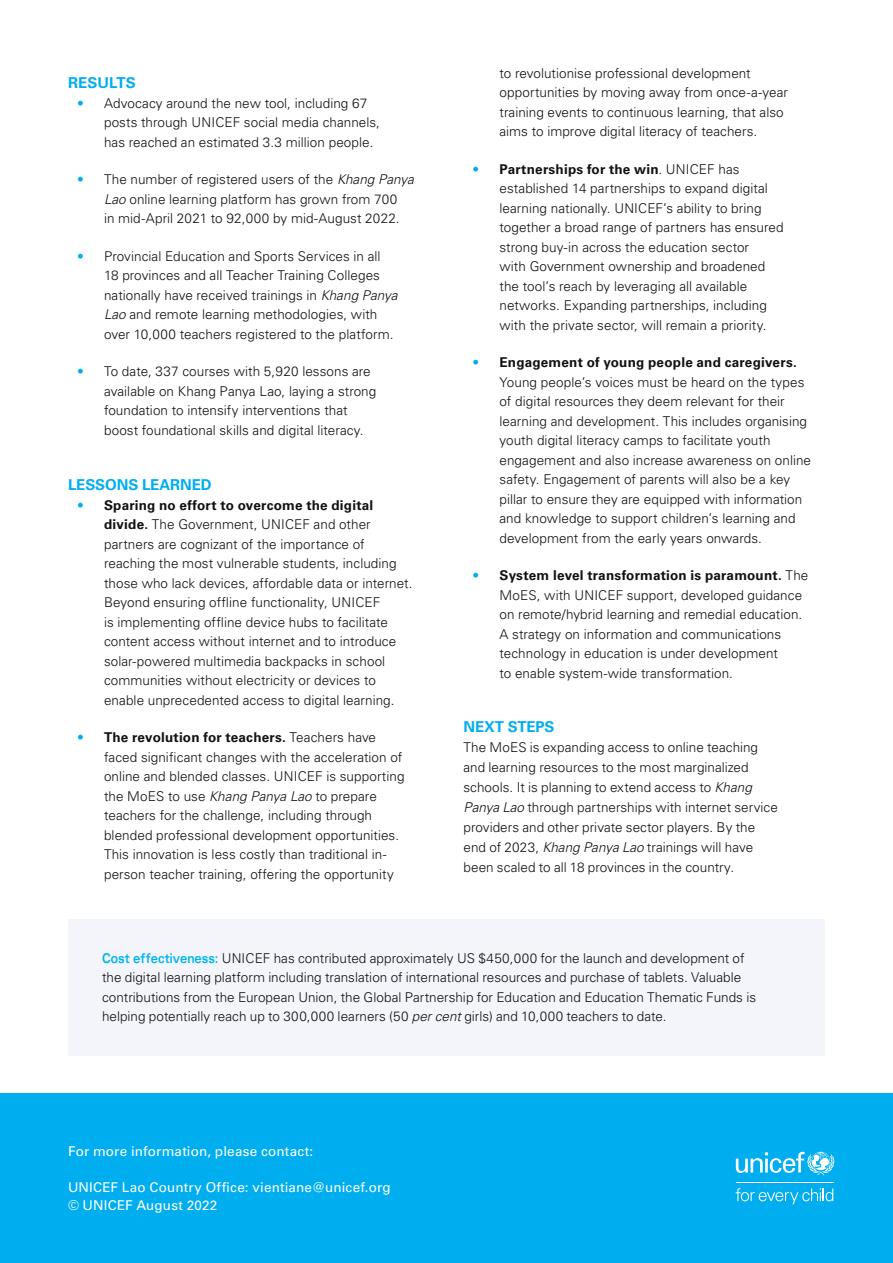
<style>
.page{position:relative;width:893px;height:1263px;background:#fff}
.page>*{position:absolute;margin:0;border:0;box-sizing:border-box;transform-origin:0 0}
.t1{font:700 15px "Univers LT Std";letter-spacing:-.005em;color:#00aeef}
.t2{font:300 13.5px/19.5px "Univers LT Std";letter-spacing:.005em;color:#111013}
.t3{font:13.5px/18px "Univers LT Std";letter-spacing:.015em;color:#fff}
.s1{color:#00aeef}
.s2{font-style:italic}
.s3{font-weight:700}
.s4{font-weight:700;font-stretch:expanded;color:#00b5f0}
</style>
<div class="page">
<div style="left:68px;top:919px;width:757px;height:136px;background:#f4f5fa"></div>
<div style="left:0;top:1093px;width:893px;height:170px;background:#00aeef"></div>
<svg style="left:736px;top:1152px;width:98px;height:23px"></svg>
<hr style="left:736px;top:1182px;width:97px;height:1px;background:#fff">
<svg style="left:736px;top:1188px;width:97px;height:16px"></svg>
<p class="t1" style="left:68px;top:74px;width:69px">RESULTS</p>
<p class="t2" style="left:104px;top:93px;width:277px;text-indent:-27px"><span class="s1">•</span> Advocacy around the new tool, including 67 posts through UNICEF social media channels, has reached an estimated 3.3 million people.</p>
<p class="t2" style="left:104px;top:170px;width:311px;text-indent:-27px"><span class="s1">•</span> The number of registered users of the <span class="s2">Khang Panya<br>Lao</span> online learning platform has grown from 700<br>in mid-April 2021 to 92,000 by mid-August 2022.</p>
<p class="t2" style="left:104px;top:246px;width:295px;text-indent:-27px"><span class="s1">•</span> Provincial Education and Sports Services in all 18 provinces and all Teacher Training Colleges nationally have received trainings in <span class="s2">Khang Panya Lao</span> and remote learning methodologies, with over 10,000 teachers registered to the platform.</p>
<p class="t2" style="left:104px;top:362px;width:274px;text-indent:-27px"><span class="s1">•</span> To date, 337 courses with 5,920 lessons are available on Khang Panya Lao, laying a strong foundation to intensify interventions that boost foundational skills and digital literacy.</p>
<p class="t1" style="left:68px;top:476px;width:145px">LESSONS LEARNED</p>
<p class="t2" style="left:104px;top:495px;width:310px;text-indent:-27px"><span class="s1">•</span> <span class="s3">Sparing no effort to overcome the digital divide.</span> The Government, UNICEF and other partners are cognizant of the importance of reaching the most vulnerable students, including those who lack devices, affordable data or internet.<br>Beyond ensuring offline functionality, UNICEF<br>is implementing offline device hubs to facilitate content access without internet and to introduce solar-powered multimedia backpacks in school communities without electricity or devices to enable unprecedented access to digital learning.</p>
<p class="t2" style="left:104px;top:728px;width:302px;text-indent:-27px"><span class="s1">•</span> <span class="s3">The revolution for teachers.</span> Teachers have faced significant changes with the acceleration of online and blended classes. UNICEF is supporting the MoES to use <span class="s2">Khang Panya Lao</span> to prepare teachers for the challenge, including through blended professional development opportunities.<br>This innovation is less costly than traditional in&shy;person teacher training, offering the opportunity</p>
<p class="t2" style="left:499px;top:63px;width:290px">to revolutionise professional development opportunities by moving away from once-a-year training events to continuous learning, that also aims to improve digital literacy of teachers.</p>
<p class="t2" style="left:499px;top:159px;width:286px;text-indent:-27px"><span class="s1">•</span> <span class="s3">Partnerships for the win</span>. UNICEF has established 14 partnerships to expand digital learning nationally. UNICEF’s ability to bring together a broad range of partners has ensured strong buy-in across the education sector<br>with Government ownership and broadened the tool’s reach by leveraging all available networks. Expanding partnerships, including with the private sector, will remain a priority.</p>
<p class="t2" style="left:499px;top:353px;width:313px;text-indent:-27px"><span class="s1">•</span> <span class="s3">Engagement of young people and caregivers.<br></span>Young people’s voices must be heard on the types of digital resources they deem relevant for their learning and development. This includes organising youth digital literacy camps to facilitate youth engagement and also increase awareness on online safety. Engagement of parents will also be a key pillar to ensure they are equipped with information and knowledge to support children’s learning and development from the early years onwards.</p>
<p class="t2" style="left:499px;top:566px;width:310px;text-indent:-27px"><span class="s1">•</span> <span class="s3">System level transformation is paramount.</span> The MoES, with UNICEF support, developed guidance on remote/hybrid learning and remedial education.<br>A strategy on information and communications technology in education is under development<br>to enable system-wide transformation.</p>
<p class="t1" style="left:463px;top:718px;width:93px">NEXT STEPS</p>
<p class="t2" style="left:463px;top:737px;width:316px;line-height:20.1px">The MoES is expanding access to online teaching and learning resources to the most marginalized schools. It is planning to extend access to <span class="s2">Khang Panya Lao</span> through partnerships with internet service providers and other private sector players. By the end of 2023, <span class="s2">Khang Panya Lao</span> trainings will have been scaled to all 18 provinces in the country.</p>
<p class="t2" style="left:102px;top:948px;width:655px"><span class="s4">Cost effectiveness:</span> UNICEF has contributed approximately US $450,000 for the launch and development of the digital learning platform including translation of international resources and purchase of tablets. Valuable contributions from the European Union, the Global Partnership for Education and Education Thematic Funds is helping potentially reach up to 300,000 learners (50 <span class="s2">per cent</span> girls) and 10,000 teachers to date.</p>
<p class="t3" style="left:68px;top:1142px;width:247px">For more information, please contact:</p>
<p class="t3" style="left:68px;top:1178px;width:324px">UNICEF Lao Country Office: vientiane@unicef.org © UNICEF August 2022</p>
</div>
